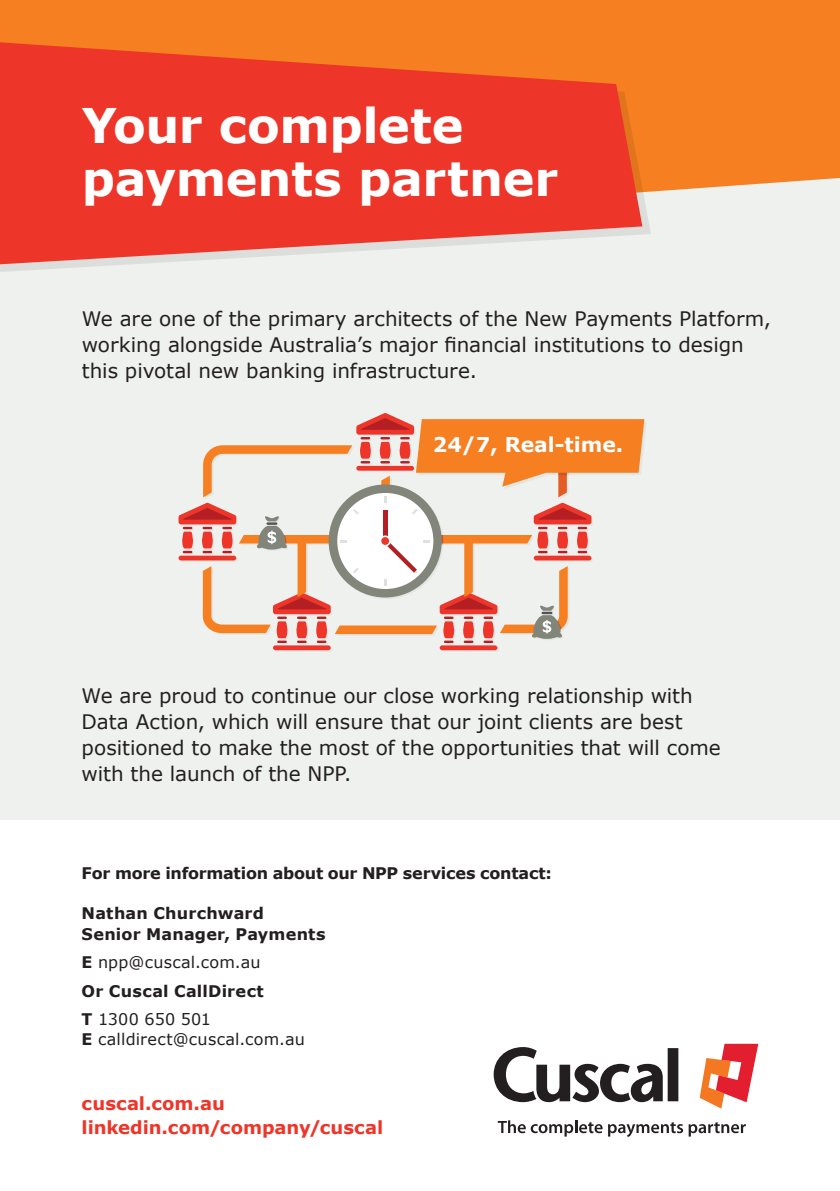
<style>
.page{position:relative;width:840px;height:1191px;background:#fff}
.page>*{position:absolute;margin:0;border:0;box-sizing:border-box;transform-origin:0 0}
.t1{font:700 47.8px/52.8px "Verdana";letter-spacing:-.01em;color:#fff}
.t2{font:700 20.4px "Verdana";color:#fff}
.Body_Copy{font:20px/26px "Verdana";letter-spacing:-.005em;color:#231f20}
.t3{font:700 18px "Verdana";color:#ee3529}
.Body_Copy-2{font:700 16px "Verdana";letter-spacing:.015em;color:#231f20}
.Body_Copy-3{font:16px/20.2px "Verdana";letter-spacing:.015em;color:#231f20}
.Bold{font:700 16px "Verdana";letter-spacing:-.015em;color:#231f20}
.s1{font-weight:700}
</style>
<div class="page">
<div style="left:0;top:0;width:839px;height:1191px;background:#eff1ef"></div>
<div style="left:0;top:820px;width:839px;height:371px;background:#fff"></div>
<svg style="left:0;top:0;width:839px;height:234px;background:#f48d3b"></svg>
<svg style="left:0;top:48px;width:650px;height:224px"></svg>
<svg style="left:0;top:42px;width:642px;height:222px;background:#ee4c38"></svg>
<svg style="left:699px;top:1043px;width:58px;height:65px"></svg>
<svg style="left:493px;top:1047px;width:185px;height:55px"></svg>
<svg style="left:497px;top:1120px;width:185px;height:17px"></svg>
<svg style="left:688px;top:1122px;width:57px;height:14px"></svg>
<svg style="left:274px;top:647px;width:58px;height:4px"></svg>
<div style="left:273px;top:645px;width:57px;height:5px;background:#ee3529;border-radius:2px"></div>
<svg style="left:441px;top:647px;width:57px;height:4px"></svg>
<div style="left:439px;top:645px;width:58px;height:5px;background:#ee3529;border-radius:2px"></div>
<svg style="left:178px;top:413px;width:468px;height:231px"></svg>
<p class="t1" style="left:82px;top:98px;width:477px">Your complete payments partner</p>
<p class="Body_Copy" style="left:82px;top:306px;width:690px">We are one of the primary architects of the New Payments Platform, working alongside Australia’s major financial institutions to design this pivotal new banking infrastructure.</p>
<p class="t2" style="left:432px;top:430px;width:192px">24/7, Real-time.</p>
<p class="Body_Copy" style="left:82px;top:682px;width:640px">We are proud to continue our close working relationship with Data Action, which will ensure that our joint clients are best positioned to make the most of the opportunities that will come with the launch of the NPP.</p>
<p class="Bold" style="left:82px;top:861px;width:471px">For more information about our NPP services contact:</p>
<p class="Body_Copy-2" style="left:82px;top:902px;width:184px">Nathan Churchward</p>
<p class="Body_Copy-2" style="left:82px;top:922px;width:245px">Senior Manager, Payments</p>
<p class="Body_Copy-3" style="left:82px;top:952px;width:180px"><span class="s1">E</span> npp@cuscal.com.au</p>
<p class="Body_Copy-2" style="left:82px;top:979px;width:184px">Or Cuscal CallDirect</p>
<p class="Body_Copy-3" style="left:82px;top:1009px;width:224px"><span class="s1">T</span> 1300 650 501<br><span class="s1">E</span> calldirect@cuscal.com.au</p>
<p class="t3" style="left:82px;top:1090px;width:145px">cuscal.com.au</p>
<p class="t3" style="left:82px;top:1114px;width:303px">linkedin.com/company/cuscal</p>
</div>
